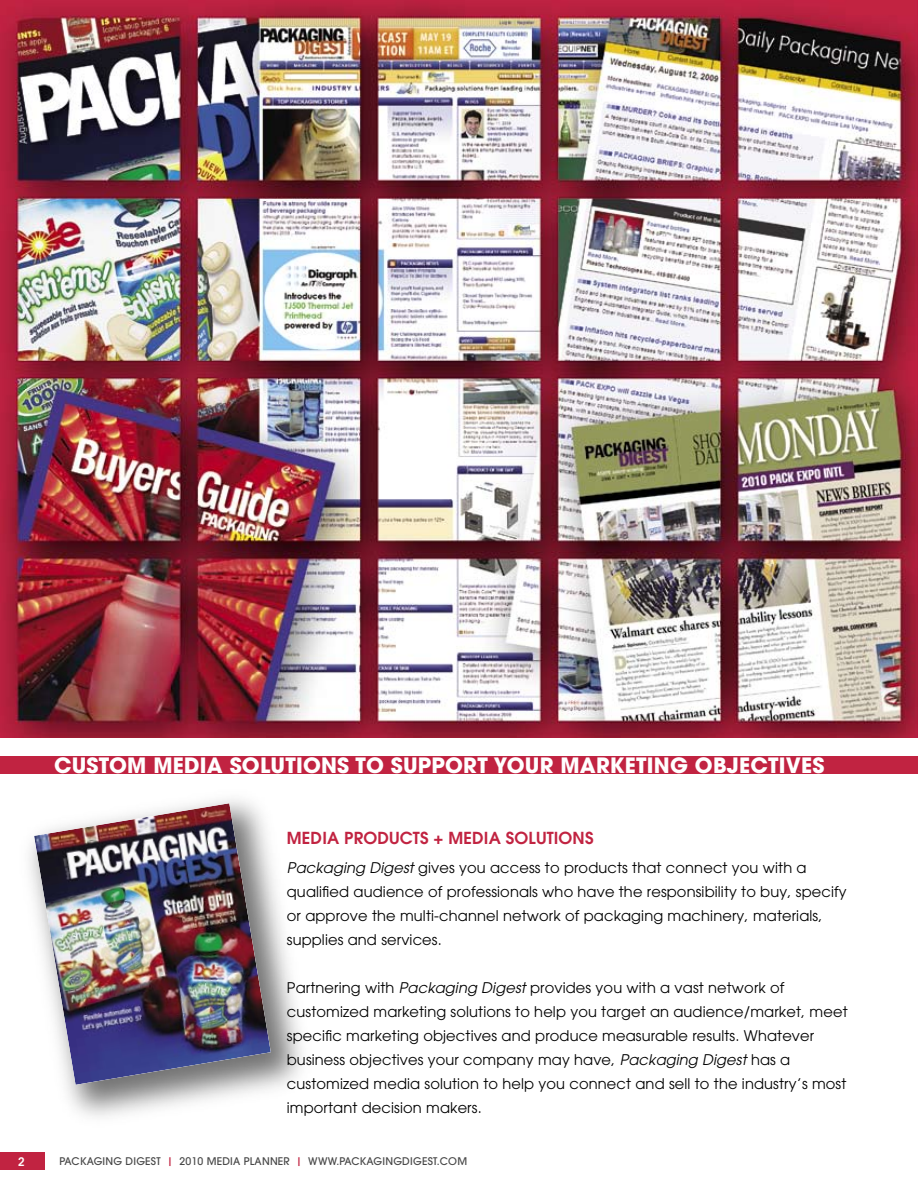
<style>
.page{position:relative;width:918px;height:1188px;background:#fff}
.page>*{position:absolute;margin:0;border:0;box-sizing:border-box;transform-origin:0 0}
.t1{font:700 21px "Avant Garde";letter-spacing:.01em;color:#fff}
.t2{font:600 16.5px "Avant Garde";letter-spacing:.01em;color:#c12341}
.t3{font:14.7px/24px "Avant Garde";letter-spacing:.01em;color:#000}
.t4{font:600 condensed 12px "Avant Garde";color:#fff}
.t5{font:500 10.5px "Avant Garde";letter-spacing:.02em;color:#484848}
.s1{font-style:italic}
.s2{color:#c12341}
</style>
<div class="page">
<div style="left:0;top:756px;width:918px;height:18px;background:#c12341"></div>
<img style="left:0;top:0;width:918px;height:738px">
<div style="left:19px;top:788px;width:296px;height:339px;background:#000;opacity:.55"></div>
<img style="left:34px;top:803px;width:237px;height:282px">
<div style="left:0;top:1152px;width:45px;height:18px;background:#c12341"></div>
<h1 class="t1" style="left:54px;top:752px;width:770px">CUSTOM MEDIA SOLUTIONS TO SUPPORT YOU R MARKETING OBJECTIVES</h1>
<p class="t2" style="left:287px;top:827px;width:308px">MEDIA PRODUCTS + MEDIA SOLUTIONS</p>
<p class="t3" style="left:287px;top:855px;width:561px"><span class="s1">Packaging Digest</span> gives you access to products that connect you with a qualified audience of professionals who have the responsibility to buy, specify or approve the multi-channel network of packaging machinery, materials, supplies and services.</p>
<p class="t3" style="left:287px;top:975px;width:562px">Partnering with <span class="s1">Packaging Digest</span> provides you with a vast network of customized marketing solutions to help you target an audience/market, meet specific marketing objectives and produce measurable results. Whatever business objectives your company may have, <span class="s1">Packaging Digest</span> has a customized media solution to help you connect and sell to the industry’s most important decision makers.</p>
<p class="t4" style="left:18px;top:1154px;width:8px">2</p>
<p class="t5" style="left:60px;top:1155px;width:409px">PACKAGING DIGEST <span class="s2">|</span> 2010 MEDIA PLANNER <span class="s2">|</span> WWW.PACKAGINGDIGEST.COM</p>
</div>
